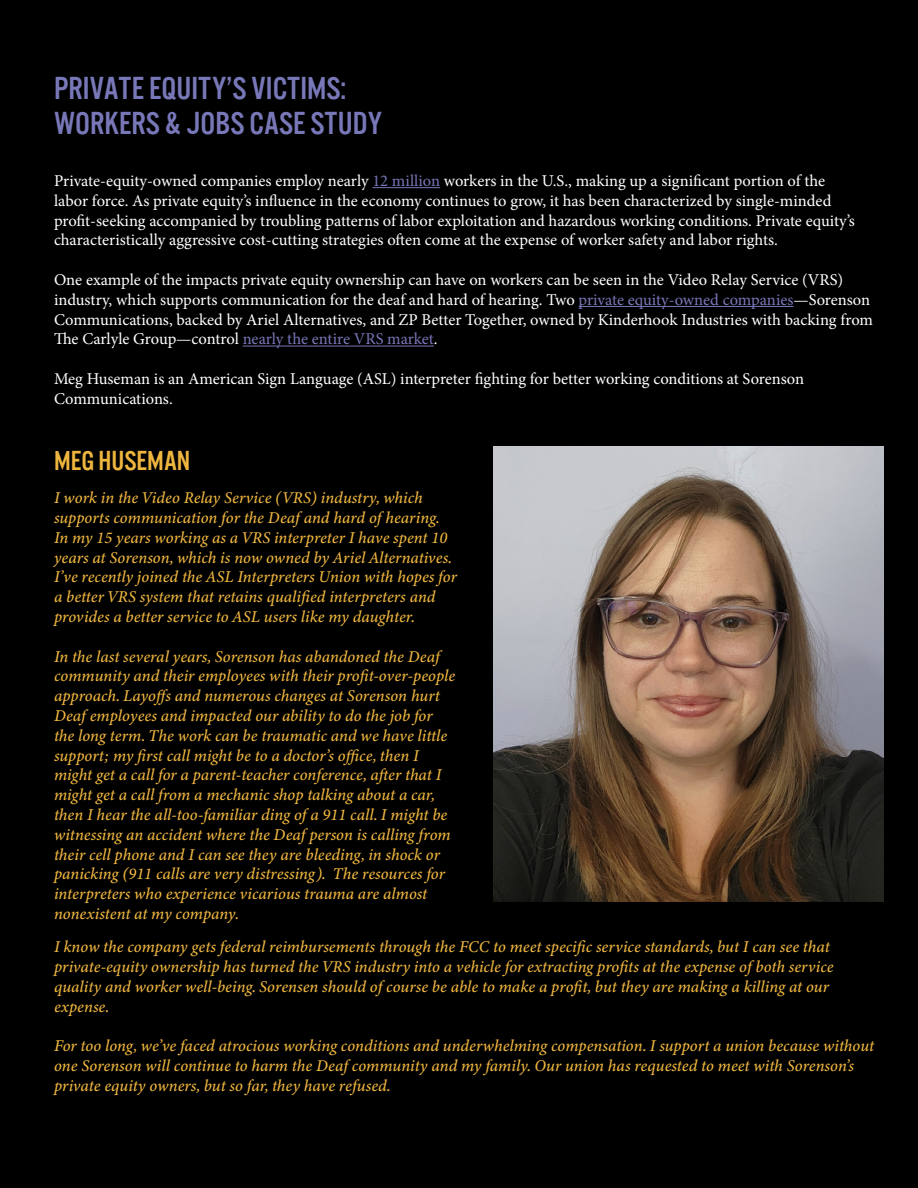
<style>
.page{position:relative;width:918px;height:1188px;background:#000}
.page>*{position:absolute;margin:0;border:0;box-sizing:border-box;transform-origin:0 0}
.t1{font:33px/34.5px "U.S.101";color:#7877b8}
.t2{font:28.5px "U.S.101";color:#efb63f}
.t3{font:italic 16.5px/19.8px "Minion Variable Concept";color:#efb63f}
.t4{font:16.5px/19.8px "Minion Pro";letter-spacing:-.005em;color:#fff}
.s1{color:#7877b8}
</style>
<div class="page">
<hr style="left:372px;top:187px;width:68px;height:1px;background:#7877b8">
<hr style="left:579px;top:306px;width:215px;height:1px;background:#7877b8">
<hr style="left:243px;top:346px;width:191px;height:1px;background:#7877b8">
<img style="left:494px;top:446px;width:390px;height:456px">
<h1 class="t1" style="left:54px;top:71px;width:330px">PRIVATE EQUITY’S VICTIMS:<br>WORKERS &amp; JOBS CASE STUDY</h1>
<p class="t4" style="left:54px;top:171px;width:802px">Private-equity-owned companies employ nearly <span class="s1">12 million</span> workers in the U.S., making up a significant portion of the labor force. As private equity’s influence in the economy continues to grow, it has been characterized by single-minded profit-seeking accompanied by troubling patterns of labor exploitation and hazardous working conditions. Private equity’s characteristically aggressive cost-cutting strategies often come at the expense of worker safety and labor rights.</p>
<p class="t4" style="left:54px;top:270px;width:821px">One example of the impacts private equity ownership can have on workers can be seen in the Video Relay Service (VRS) industry, which supports communication for the deaf and hard of hearing. Two <span class="s1">private equity-owned companies</span>—Sorenson Communications, backed by Ariel Alternatives, and ZP Better Together, owned by Kinderhook Industries with backing from The Carlyle Group—control <span class="s1">nearly the entire VRS market</span>.</p>
<p class="t4" style="left:54px;top:369px;width:752px">Meg Huseman is an American Sign Language (ASL) interpreter fighting for better working conditions at Sorenson<br>Communications.</p>
<h2 class="t2" style="left:54px;top:445px;width:138px">MEG HUSEMAN</h2>
<p class="t3" style="left:54px;top:488px;width:404px">I work in the Video Relay Service (VRS) industry, which supports communication for the Deaf and hard of hearing.<br>In my 15 years working as a VRS interpreter I have spent 10 years at Sorenson, which is now owned by Ariel Alternatives.<br>I’ve recently joined the ASL Interpreters Union with hopes for a better VRS system that retains qualified interpreters and provides a better service to ASL users like my daughter.</p>
<p class="t3" style="left:54px;top:646px;width:403px">In the last several years, Sorenson has abandoned the Deaf community and their employees with their profit-over-people approach. Layoffs and numerous changes at Sorenson hurt Deaf employees and impacted our ability to do the job for the long term. The work can be traumatic and we have little support; my first call might be to a doctor’s office, then I might get a call for a parent-teacher conference, after that I might get a call from a mechanic shop talking about a car, then I hear the all-too-familiar ding of a 911 call. I might be witnessing an accident where the Deaf person is calling from their cell phone and I can see they are bleeding, in shock or panicking (911 calls are very distressing). The resources for interpreters who experience vicarious trauma are almost nonexistent at my company.</p>
<p class="t3" style="left:54px;top:937px;width:781px">I know the company gets federal reimbursements through the FCC to meet specific service standards, but I can see that private-equity ownership has turned the VRS industry into a vehicle for extracting profits at the expense of both service quality and worker well-being. Sorensen should of course be able to make a profit, but they are making a killing at our expense.</p>
<p class="t3" style="left:54px;top:1036px;width:822px">For too long, we’ve faced atrocious working conditions and underwhelming compensation. I support a union because without one Sorenson will continue to harm the Deaf community and my family. Our union has requested to meet with Sorenson’s private equity owners, but so far, they have refused.</p>
</div>
